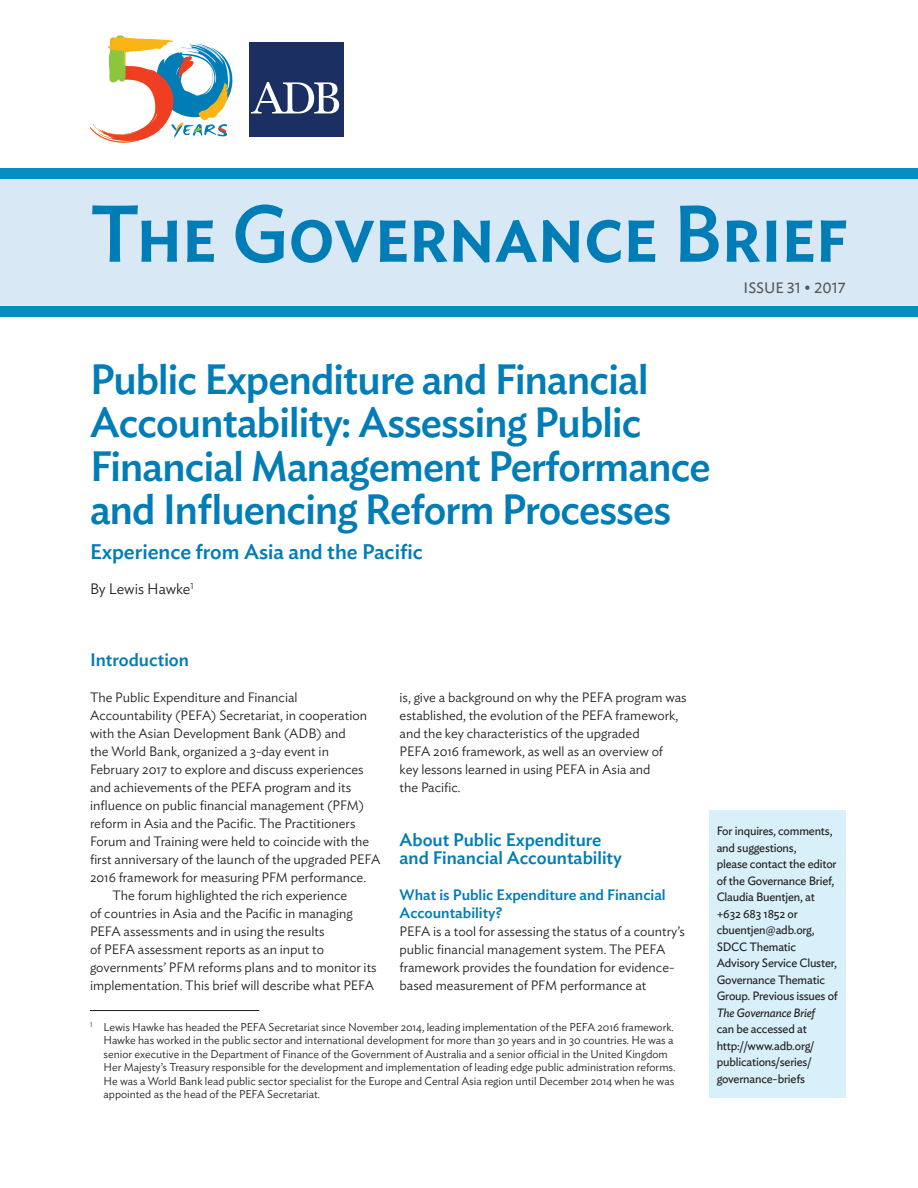
<style>
.page{position:relative;width:918px;height:1188px;background:#fff}
.page>*{position:absolute;margin:0;border:0;box-sizing:border-box;transform-origin:0 0}
.t1{font:500 79.5px "Ideal Sans";letter-spacing:-.01em;color:#007cb6}
.t2{font:500 42px/43.5px "Ideal Sans";letter-spacing:-.02em;color:#007cb6}
.t3{font:500 21px "Ideal Sans";color:#007cb6}
.t4{font:500 18px/18px "Ideal Sans";color:#007cb6}
.t5{font:500 15px/18px "Ideal Sans";color:#007cb6}
.t6{font:300 15px "Ideal Sans";letter-spacing:-.005em;color:#231f20}
.t7{font:15px "Ideal Sans";color:#57585a}
.t8{font:300 13.5px/18px "Ideal Sans";color:#231f20}
.t9{font:12px/16.5px "Ideal Sans";letter-spacing:-.015em;color:#231f20}
.t10{font:italic 12px "Ideal Sans";letter-spacing:-.015em;color:#231f20}
.t11{font:300 11.25px/13.5px "Ideal Sans";color:#231f20}
</style>
<div class="page">
<div style="left:0;top:169px;width:918px;height:148px;background:#068dc2"></div>
<div style="left:0;top:180px;width:918px;height:126px;background:#d8e8f4"></div>
<hr style="left:90px;top:1010px;width:169px;height:1px;background:#231f20">
<svg style="left:90px;top:35px;width:142px;height:108px"></svg>
<div style="left:249px;top:42px;width:95px;height:95px;background:#1b2f62"></div>
<svg style="left:251px;top:82px;width:88px;height:31px"></svg>
<div style="left:709px;top:810px;width:137px;height:288px;background:#d8f0f9"></div>
<h1 class="t1" style="left:90px;top:173px;width:760px">The Governance Brief</h1>
<h2 class="t2" style="left:90px;top:354px;width:622px">Public Expenditure and Financial Accountability: Assessing Public Financial Management Performance and Influencing Reform Processes</h2>
<h3 class="t3" style="left:90px;top:535px;width:334px">Experience from Asia and the Pacific</h3>
<p class="t6" style="left:90px;top:577px;width:105px">By Lewis Hawke<sup>1</sup></p>
<p class="t7" style="left:744px;top:276px;width:104px">ISSUE 31 • 2017</p>
<h3 class="t4" style="left:90px;top:649px;width:101px">Introduction</h3>
<p class="t8" style="left:90px;top:687px;width:209px">The Public Expenditure and Financial</p>
<p class="t8" style="left:90px;top:705px;width:279px">Accountability (PEFA) Secretariat, in cooperation</p>
<p class="t8" style="left:90px;top:723px;width:257px">with the Asian Development Bank (ADB) and</p>
<p class="t8" style="left:90px;top:741px;width:241px">the World Bank, organized a 3-day event in</p>
<p class="t8" style="left:90px;top:759px;width:275px">February 2017 to explore and discuss experiences</p>
<p class="t8" style="left:90px;top:777px;width:263px">and achievements of the PEFA program and its</p>
<p class="t8" style="left:90px;top:795px;width:276px">influence on public financial management (PFM)</p>
<p class="t8" style="left:90px;top:813px;width:267px">reform in Asia and the Pacific. The Practitioners</p>
<p class="t8" style="left:90px;top:831px;width:281px">Forum and Training were held to coincide with the</p>
<p class="t8" style="left:90px;top:849px;width:292px">first anniversary of the launch of the upgraded PEFA</p>
<p class="t8" style="left:90px;top:867px;width:278px">2016 framework for measuring PFM performance.</p>
<p class="t8" style="left:113px;top:885px;width:236px">The forum highlighted the rich experience</p>
<p class="t8" style="left:90px;top:903px;width:264px">of countries in Asia and the Pacific in managing</p>
<p class="t8" style="left:90px;top:921px;width:236px">PEFA assessments and in using the results</p>
<p class="t8" style="left:90px;top:939px;width:236px">of PEFA assessment reports as an input to</p>
<p class="t8" style="left:90px;top:957px;width:288px">governments’ PFM reforms plans and to monitor its</p>
<p class="t8" style="left:90px;top:975px;width:286px">implementation. This brief will describe what PEFA</p>
<p class="t8" style="left:400px;top:687px;width:289px">is, give a background on why the PEFA program was established, the evolution of the PEFA framework, and the key characteristics of the upgraded<br>PEFA 2016 framework, as well as an overview of<br>key lessons learned in using PEFA in Asia and<br>the Pacific.</p>
<h3 class="t4" style="left:400px;top:829px;width:224px">About Public Expenditure and Financial Accountability</h3>
<p class="t5" style="left:400px;top:885px;width:268px">What is Public Expenditure and Financial<br>Accountability?</p>
<p class="t8" style="left:400px;top:921px;width:287px">PEFA is a tool for assessing the status of a country’s public financial management system. The PEFA framework provides the foundation for evidence&shy;based measurement of PFM performance at</p>
<p class="t11" style="left:104px;top:1019px;width:573px;text-indent:-14px"><sup>1</sup> Lewis Hawke has headed the PEFA Secretariat since November 2014, leading implementation of the PEFA 2016 framework.<br>Hawke has worked in the public sector and international development for more than 30 years and in 30 countries. He was a senior executive in the Department of Finance of the Government of Australia and a senior official in the United Kingdom Her Majesty’s Treasury responsible for the development and implementation of leading edge public administration reforms.<br>He was a World Bank lead public sector specialist for the Europe and Central Asia region until December 2014 when he was appointed as the head of the PEFA Secretariat.</p>
<p class="t9" style="left:717px;top:822px;width:123px">For inquires, comments, and suggestions,<br>please contact the editor of the Governance Brief,<br>Claudia Buentjen, at +632 683 1852 or cbuentjen@adb.org,<br>SDCC Thematic<br>Advisory Service Cluster,<br>Governance Thematic<br>Group. Previous issues of</p>
<p class="t10" style="left:717px;top:1003px;width:100px">The Governance Brief</p>
<p class="t9" style="left:717px;top:1020px;width:99px">can be accessed at http://www.adb.org/ publications/series/ governance-briefs</p>
</div>
